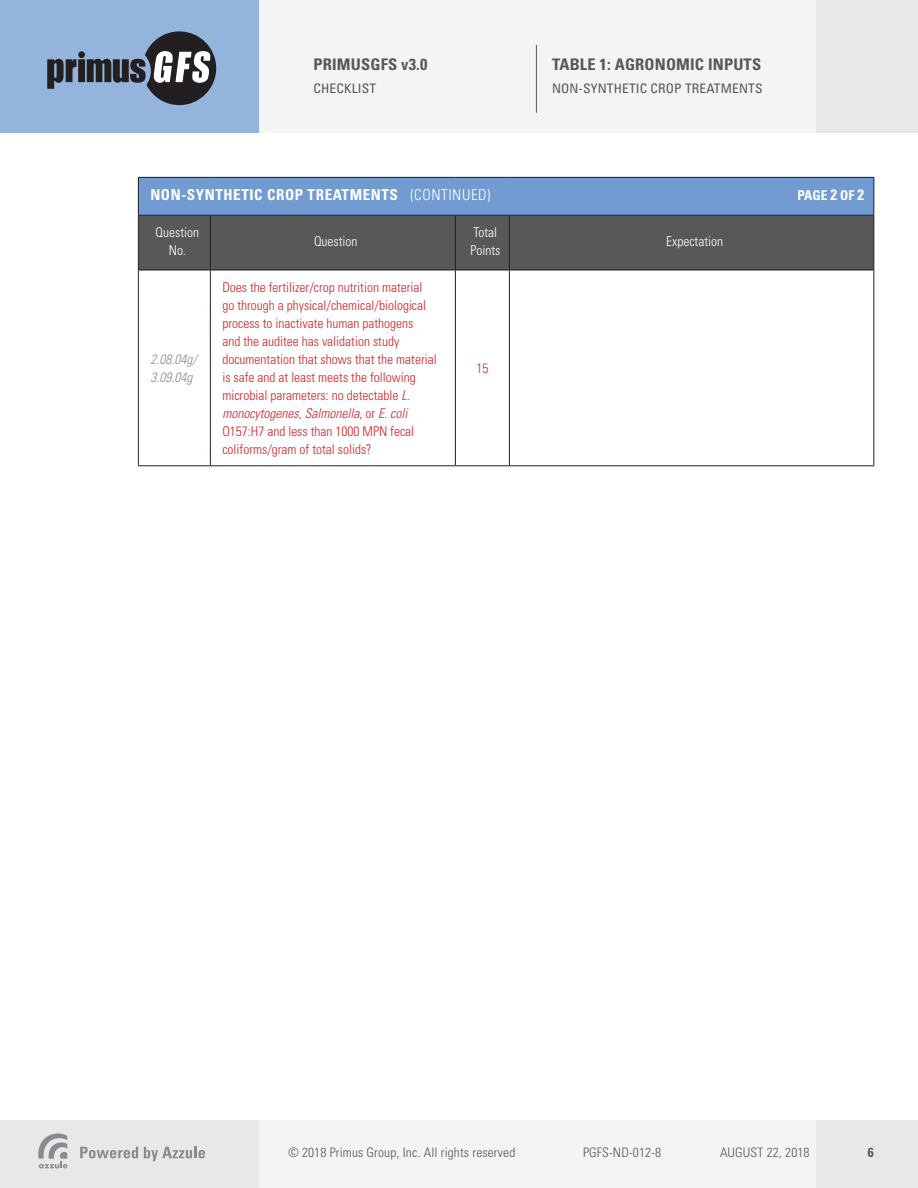
<style>
.page{position:relative;width:918px;height:1188px;background:#fff}
.page>*{position:absolute;margin:0;border:0;box-sizing:border-box;transform-origin:0 0}
.t1{font:700 condensed 16.05px "Univers LT Std";letter-spacing:.01em;color:#57585a}
.t2{font:700 condensed 15px "Univers LT Std";letter-spacing:.04em;color:#fff}
.t3{font:300 condensed 13.5px/18px "Univers LT Std";color:#d1232a}
.t4{font:300 condensed 13.5px/18px "Univers LT Std";color:#fff;text-align:center}
.t5{font:italic 300 condensed 13.5px/18px "Univers LT Std";color:#898b8e}
.t6{font:700 condensed 13.5px "Univers LT Std";color:#fff}
.t7{font:300 condensed 13.05px "Univers LT Std";letter-spacing:.01em;color:#57585a}
.t8{font:condensed 13.05px "Univers LT Std";letter-spacing:.01em;color:#57585a}
.t9{font:700 condensed 13.05px "Univers LT Std";color:#57585a}
.s1{font-weight:300}
.s2{font-size:15px}
.s3{font-style:italic}
</style>
<div class="page">
<div style="left:0;top:1120px;width:918px;height:68px;background:#f3f5f5"></div>
<div style="left:816px;top:1120px;width:102px;height:68px;background:#e7e8e9"></div>
<div style="left:0;top:1120px;width:259px;height:68px;background:#e7e8e9"></div>
<svg style="left:80px;top:1147px;width:58px;height:11px"></svg>
<svg style="left:144px;top:1147px;width:61px;height:14px"></svg>
<svg style="left:38px;top:1133px;width:30px;height:35px"></svg>
<div style="left:0;top:0;width:918px;height:132px;background:#f3f5f5"></div>
<div style="left:816px;top:0;width:102px;height:132px;background:#e7e8e9"></div>
<div style="left:0;top:0;width:259px;height:133px;background:#94b4dd"></div>
<svg style="left:47px;top:59px;width:30px;height:30px"></svg>
<div style="left:78px;top:59px;width:7px;height:23px;background:#231f20"></div>
<div style="left:78px;top:51px;width:7px;height:7px;background:#231f20;border-radius:50%"></div>
<svg style="left:87px;top:31px;width:129px;height:74px"></svg>
<hr style="left:536px;top:45px;width:1px;height:68px;background:#57585a">
<div style="left:138px;top:177px;width:736px;height:38px;background:#729cd1"></div>
<div style="left:139px;top:216px;width:734px;height:54px;background:#57585a"></div>
<hr style="left:138px;top:177px;width:72px;height:1px;background:#231f20">
<hr style="left:138px;top:178px;width:1px;height:37px;background:#231f20">
<hr style="left:210px;top:177px;width:245px;height:1px;background:#231f20">
<hr style="left:455px;top:177px;width:54px;height:1px;background:#231f20">
<hr style="left:509px;top:177px;width:365px;height:1px;background:#231f20">
<hr style="left:873px;top:178px;width:1px;height:37px;background:#231f20">
<hr style="left:138px;top:215px;width:72px;height:1px;background:#231f20">
<hr style="left:138px;top:216px;width:1px;height:54px;background:#231f20">
<hr style="left:210px;top:215px;width:245px;height:1px;background:#231f20">
<hr style="left:210px;top:216px;width:1px;height:54px;background:#231f20">
<hr style="left:455px;top:215px;width:54px;height:1px;background:#231f20">
<hr style="left:455px;top:216px;width:1px;height:54px;background:#231f20">
<hr style="left:509px;top:215px;width:365px;height:1px;background:#231f20">
<hr style="left:509px;top:216px;width:1px;height:54px;background:#231f20">
<hr style="left:873px;top:216px;width:1px;height:54px;background:#231f20">
<hr style="left:138px;top:270px;width:72px;height:1px;background:#231f20">
<hr style="left:138px;top:270px;width:1px;height:195px;background:#231f20">
<hr style="left:210px;top:270px;width:245px;height:1px;background:#231f20">
<hr style="left:210px;top:270px;width:1px;height:195px;background:#231f20">
<hr style="left:455px;top:270px;width:54px;height:1px;background:#231f20">
<hr style="left:455px;top:270px;width:1px;height:195px;background:#231f20">
<hr style="left:509px;top:270px;width:365px;height:1px;background:#231f20">
<hr style="left:509px;top:270px;width:1px;height:195px;background:#231f20">
<hr style="left:873px;top:270px;width:1px;height:195px;background:#231f20">
<hr style="left:138px;top:465px;width:72px;height:1px;background:#231f20">
<hr style="left:210px;top:465px;width:245px;height:1px;background:#231f20">
<hr style="left:455px;top:465px;width:54px;height:1px;background:#231f20">
<hr style="left:509px;top:465px;width:365px;height:1px;background:#231f20">
<p class="t1" style="left:314px;top:55px;width:115px">PRIMUSGFS v3.0</p>
<p class="t8" style="left:314px;top:80px;width:64px">CHECKLIST</p>
<p class="t1" style="left:552px;top:55px;width:211px">TABLE 1: AGRONOMIC INPUTS</p>
<p class="t8" style="left:552px;top:80px;width:212px">NON-SYNTHETIC CROP TREATMENTS</p>
<p class="t2" style="left:150px;top:186px;width:342px">NON-SYNTHETIC CROP TREATMENTS <span class="s1">(CONTINUED)</span></p>
<p class="t6" style="left:797px;top:187px;width:68px">PAGE <span class="s2">2</span> OF <span class="s2">2</span></p>
<p class="t4" style="left:156px;top:223px;width:45px">Question<br>No.</p>
<p class="t4" style="left:314px;top:232px;width:45px">Question</p>
<p class="t4" style="left:470px;top:223px;width:31px;text-align:left">Total<br>Points</p>
<p class="t4" style="left:666px;top:232px;width:58px">Expectation</p>
<p class="t5" style="left:150px;top:350px;width:48px">2.08.04g/<br>3.09.04g</p>
<p class="t3" style="left:222px;top:278px;width:216px">Does the fertilizer/crop nutrition material go through a physical/chemical/biological process to inactivate human pathogens<br>and the auditee has validation study documentation that shows that the material is safe and at least meets the following microbial parameters: no detectable <span class="s3">L. monocytogenes, Salmonella</span>, or <span class="s3">E. coli </span>O157:H7 and less than 1000 MPN fecal coliforms/gram of total solids?</p>
<p class="t3" style="left:476px;top:359px;width:13px">15</p>
<p class="t7" style="left:288px;top:1145px;width:229px">© 2018 Primus Group, Inc. All rights reserved</p>
<p class="t7" style="left:583px;top:1145px;width:80px">PGFS-ND-012-8</p>
<p class="t7" style="left:720px;top:1145px;width:91px">AUGUST 22, 2018</p>
<p class="t9" style="left:868px;top:1145px;width:7px">6</p>
</div>
